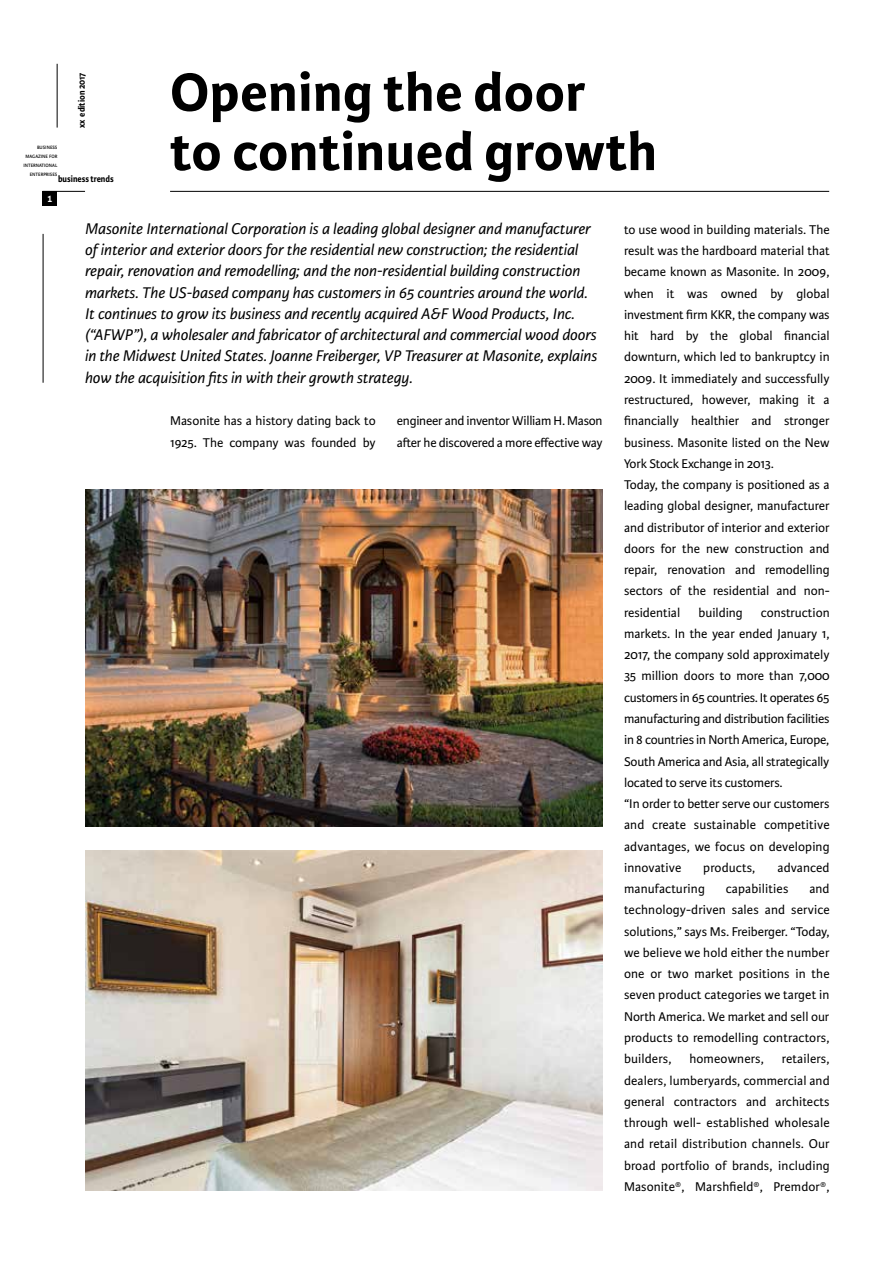
<style>
.page{position:relative;width:893px;height:1263px;background:#fff}
.page>*{position:absolute;margin:0;border:0;box-sizing:border-box;transform-origin:0 0}
.t1{font:700 57px/59.2px "Karmina Sans";letter-spacing:.01em;color:#000}
.t2{font:italic 16.5px/21.3px "Karmina Sans";color:#000}
.t3{font:13.5px/21.3px "Karmina Sans";color:#000}
.t4{font:700 9.75px "Karmina Sans";color:#000;scale:.9 1}
.t5{font:700 9.75px "Aller";color:#fff;scale:.9 1}
.t6{font:6.75px/9px "Karmina Sans";color:#000;text-align:right;scale:.9 1}
</style>
<div class="page">
<hr style="left:170px;top:191px;width:659px;height:1px;background:#000">
<hr style="left:43px;top:191px;width:42px;height:1px;background:#000">
<hr style="left:57px;top:64px;width:1px;height:64px;background:#000">
<div style="left:43px;top:191px;width:14px;height:15px;background:#000"></div>
<hr style="left:43px;top:234px;width:1px;height:149px;background:#000">
<img style="left:85px;top:489px;width:517px;height:337px">
<img style="left:85px;top:850px;width:517px;height:341px">
<p class="t4" style="left:76px;top:128px;width:63px;rotate:-90deg">xx edition 2017</p>
<p class="t6" style="left:23px;top:142px;width:39px">business magazine for international enterprises</p>
<p class="t4" style="left:58px;top:173px;width:63px">business trends</p>
<p class="t5" style="left:47px;top:193px;width:7px">1</p>
<h1 class="t1" style="left:170px;top:64px;width:488px">Opening the door<br>to continued growth</h1>
<p class="t2" style="left:85px;top:218px;width:514px">Masonite International Corporation is a leading global designer and manufacturer of interior and exterior doors for the residential new construction; the residential repair, renovation and remodelling; and the non-residential building construction markets. The US-based company has customers in 65 countries around the world.<br>It continues to grow its business and recently acquired A&amp;F Wood Products, Inc. (“AFWP”), a wholesaler and fabricator of architectural and commercial wood doors in the Midwest United States. Joanne Freiberger, VP Treasurer at Masonite, explains how the acquisition fits in with their growth strategy.</p>
<p class="t3" style="left:624px;top:219px;width:207px">to use wood in building materials. The result was the hardboard material that became known as Masonite. In 2009, when it was owned by global investment firm KKR, the company was hit hard by the global financial downturn, which led to bankruptcy in 2009. It immediately and successfully restructured, however, making it a financially healthier and stronger business. Masonite listed on the New York Stock Exchange in 2013.<br>Today, the company is positioned as a leading global designer, manufacturer and distributor of interior and exterior doors for the new construction and repair, renovation and remodelling sectors of the residential and non&shy;residential</p>
<p class="t3" style="left:170px;top:411px;width:207px">Masonite has a history dating back to<br>1925. The company was founded by</p>
<p class="t3" style="left:397px;top:411px;width:207px">engineer and inventor William H. Mason after he discovered a more effective way</p>
<p class="t3" style="left:698px;top:602px;width:46px">building</p>
<p class="t3" style="left:624px;top:602px;width:207px;text-indent:137px">construction markets. In the year ended January 1, 2017, the company sold approximately 35 million doors to more than 7,000 customers in 65 countries. It operates 65 manufacturing and distribution facilities in 8 countries in North America, Europe, South America and Asia, all strategically located to serve its customers.<br>“In order to better serve our customers and create sustainable competitive advantages, we focus on developing innovative</p>
<p class="t3" style="left:703px;top:857px;width:54px">products,</p>
<p class="t3" style="left:777px;top:857px;width:54px">advanced</p>
<p class="t3" style="left:624px;top:878px;width:82px">manufacturing</p>
<p class="t3" style="left:726px;top:878px;width:64px">capabilities</p>
<p class="t3" style="left:624px;top:878px;width:207px;text-align:justify;text-indent:185px">and technology-driven sales and service solutions,” says Ms. Freiberger. “Today, we believe we hold either the number one or two market positions in the seven product categories we target in North America. We market and sell our products to remodelling contractors, builders,</p>
<p class="t3" style="left:624px;top:1048px;width:207px;text-align:justify;text-indent:158px">retailers, dealers, lumberyards, commercial and general contractors and architects through well- established wholesale and retail distribution channels. Our broad portfolio of brands, including Masonite®, Marshfield®, Premdor®,</p>
<p class="t3" style="left:689px;top:1048px;width:76px">homeowners,</p>
</div>
